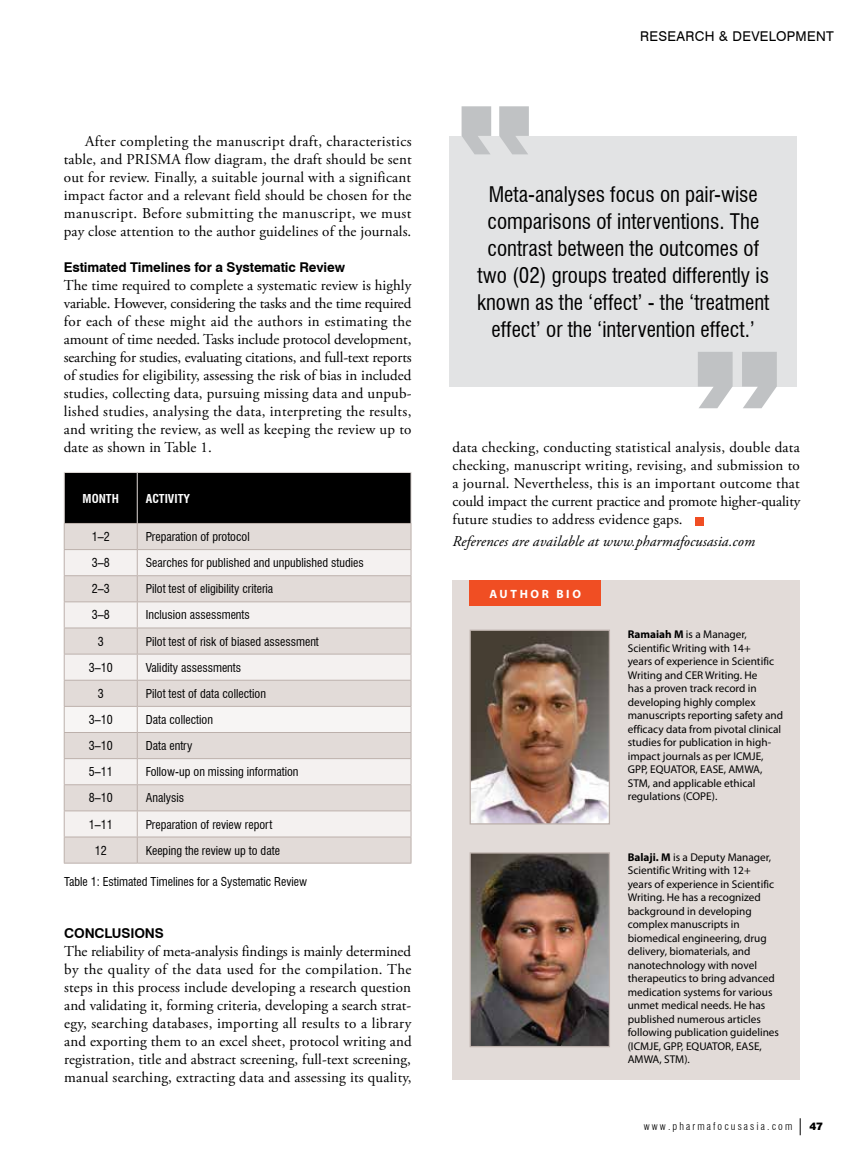
<style>
.page{position:relative;width:864px;height:1161px;background:#fff}
.page>*{position:absolute;margin:0;border:0;box-sizing:border-box;transform-origin:0 0}
.t1{font:condensed 21px/27px "Swiss 721 BT";color:#000;text-align:center}
.t2{font:15px/18px "Adobe Garamond Pro";letter-spacing:.01em;color:#000;text-align:justify}
.t3{font:italic 15px "Adobe Garamond Pro";letter-spacing:.005em;color:#000}
.t4{font:700 13.5px "Swiss 721 BT";letter-spacing:-.01em;color:#000}
.t5{font:13.5px "Swiss 721 BT";letter-spacing:.025em;color:#000}
.t6{font:condensed 12px "Swiss 721 BT";color:#000}
.t7{font:700 condensed 12px "Swiss 721 BT";color:#fff}
.t8{font:700 12px "Myriad Pro";letter-spacing:.22em;color:#fff}
.t9{font:11.25px/13.5px "Myriad Pro";color:#000}
.t10{font:300 condensed 10.5px "Swiss 721 BT";letter-spacing:.2em;color:#000}
.t11{font:900 10.5px "Swiss 721 BT";color:#000}
.s1{font-weight:700}
</style>
<div class="page">
<svg style="left:799px;top:1118px;width:1px;height:17px"></svg>
<div style="left:449px;top:136px;width:347px;height:251px;background:#e2e3e4"></div>
<svg style="left:742px;top:352px;width:34px;height:56px"></svg>
<svg style="left:698px;top:352px;width:34px;height:56px"></svg>
<svg style="left:461px;top:106px;width:30px;height:48px"></svg>
<svg style="left:499px;top:106px;width:29px;height:48px"></svg>
<div style="left:452px;top:580px;width:347px;height:500px;background:#e2dbd8"></div>
<div style="left:469px;top:580px;width:131px;height:26px;background:#f04e23"></div>
<img style="left:471px;top:632px;width:136px;height:190px">
<div style="left:469px;top:630px;width:140px;height:194px;border:1px solid #bcb0ab"></div>
<img style="left:471px;top:854px;width:136px;height:191px">
<div style="left:469px;top:852px;width:140px;height:195px;border:1px solid #bcb0ab"></div>
<svg style="left:64px;top:472px;width:347px;height:391px"></svg>
<hr style="left:64px;top:863px;width:73px;height:1px;background:#bcb0ab">
<hr style="left:137px;top:863px;width:274px;height:1px;background:#bcb0ab">
<div style="left:694px;top:517px;width:9px;height:9px;background:#f04e23"></div>
<p class="t2" style="left:64px;top:132px;width:349px;text-indent:21px">After completing the manuscript draft, characteristics table, and PRISMA flow diagram, the draft should be sent out for review. Finally, a suitable journal with a significant impact factor and a relevant field should be chosen for the manuscript. Before submitting the manuscript, we must pay close attention to the author guidelines of the journals.</p>
<p class="t4" style="left:64px;top:259px;width:282px">Estimated Timelines for a Systematic Review</p>
<p class="t2" style="left:64px;top:276px;width:349px">The time required to complete a systematic review is highly variable. However, considering the tasks and the time required for each of these might aid the authors in estimating the amount of time needed. Tasks include protocol development, searching for studies, evaluating citations, and full-text reports of studies for eligibility, assessing the risk of bias in included studies, collecting data, pursuing missing data and unpub&shy;lished studies, analysing the data, interpreting the results, and writing the review, as well as keeping the review up to date as shown in Table 1.</p>
<p class="t7" style="left:83px;top:491px;width:38px">MONTH</p>
<p class="t7" style="left:146px;top:491px;width:46px">ACTIVITY</p>
<p class="t6" style="left:92px;top:529px;width:19px">1–2</p>
<p class="t6" style="left:146px;top:529px;width:105px">Preparation of protocol</p>
<p class="t6" style="left:92px;top:556px;width:19px">3–8</p>
<p class="t6" style="left:146px;top:556px;width:219px">Searches for published and unpublished studies</p>
<p class="t6" style="left:92px;top:582px;width:19px">2–3</p>
<p class="t6" style="left:146px;top:582px;width:129px">Pilot test of eligibility criteria</p>
<p class="t6" style="left:92px;top:608px;width:19px">3–8</p>
<p class="t6" style="left:146px;top:608px;width:106px">Inclusion assessments</p>
<p class="t6" style="left:98px;top:634px;width:7px">3</p>
<p class="t6" style="left:146px;top:634px;width:174px">Pilot test of risk of biased assessment</p>
<p class="t6" style="left:89px;top:660px;width:25px">3–10</p>
<p class="t6" style="left:146px;top:660px;width:97px">Validity assessments</p>
<p class="t6" style="left:98px;top:686px;width:7px">3</p>
<p class="t6" style="left:146px;top:686px;width:122px">Pilot test of data collection</p>
<p class="t6" style="left:89px;top:712px;width:25px">3–10</p>
<p class="t6" style="left:146px;top:712px;width:69px">Data collection</p>
<p class="t6" style="left:89px;top:738px;width:25px">3–10</p>
<p class="t6" style="left:146px;top:738px;width:48px">Data entry</p>
<p class="t6" style="left:89px;top:765px;width:25px">5–11</p>
<p class="t6" style="left:146px;top:765px;width:154px">Follow-up on missing information</p>
<p class="t6" style="left:89px;top:791px;width:25px">8–10</p>
<p class="t6" style="left:146px;top:791px;width:40px">Analysis</p>
<p class="t6" style="left:89px;top:817px;width:25px">1–11</p>
<p class="t6" style="left:146px;top:817px;width:128px">Preparation of review report</p>
<p class="t6" style="left:95px;top:843px;width:13px">12</p>
<p class="t6" style="left:146px;top:843px;width:136px">Keeping the review up to date</p>
<p class="t6" style="left:64px;top:875px;width:244px">Table 1: Estimated Timelines for a Systematic Review</p>
<p class="t4" style="left:64px;top:925px;width:101px">CONCLUSIONS</p>
<p class="t2" style="left:64px;top:942px;width:349px">The reliability of meta-analysis findings is mainly determined by the quality of the data used for the compilation. The steps in this process include developing a research question and validating it, forming criteria, developing a search strat&shy;egy, searching databases, importing all results to a library and exporting them to an excel sheet, protocol writing and registration, title and abstract screening, full-text screening, manual searching, extracting data and assessing its quality,</p>
<p class="t5" style="left:640px;top:28px;width:195px">RESEARCH &amp; DEVELOPMENT</p>
<h1 class="t1" style="left:477px;top:181px;width:294px">Meta-analyses focus on pair-wise comparisons of interventions. The contrast between the outcomes of two (02) groups treated differently is known as the ‘effect’ - the ‘treatment effect’ or the ‘intervention effect.’</h1>
<p class="t2" style="left:452px;top:438px;width:349px">data checking, conducting statistical analysis, double data checking, manuscript writing, revising, and submission to a journal. Nevertheless, this is an important outcome that could impact the current practice and promote higher-quality future studies to address evidence gaps.</p>
<p class="t3" style="left:452px;top:532px;width:304px">References are available at www.pharmafocusasia.com</p>
<p class="t8" style="left:489px;top:586px;width:93px">AUTHOR BIO</p>
<p class="t9" style="left:627px;top:627px;width:157px"><span class="s1">Ramaiah M</span> is a Manager,<br>Scientific Writing with 14+<br>years of experience in Scientific<br>Writing and CER Writing. He<br>has a proven track record in developing highly complex manuscripts reporting safety and efficacy data from pivotal clinical studies for publication in high&shy;impact journals as per ICMJE,<br>GPP, EQUATOR, EASE, AMWA,<br>STM, and applicable ethical regulations (COPE).</p>
<p class="t9" style="left:627px;top:850px;width:153px"><span class="s1">Balaji. M</span> is a Deputy Manager,<br>Scientific Writing with 12+<br>years of experience in Scientific<br>Writing. He has a recognized background in developing complex manuscripts in biomedical engineering, drug delivery, biomaterials, and nanotechnology with novel therapeutics to bring advanced medication systems for various unmet medical needs. He has published numerous articles following publication guidelines (ICMJE, GPP, EQUATOR, EASE,<br>AMWA, STM).</p>
<p class="t10" style="left:643px;top:1120px;width:150px">www.pharmafocusasia.com</p>
<p class="t11" style="left:809px;top:1120px;width:15px">47</p>
</div>
